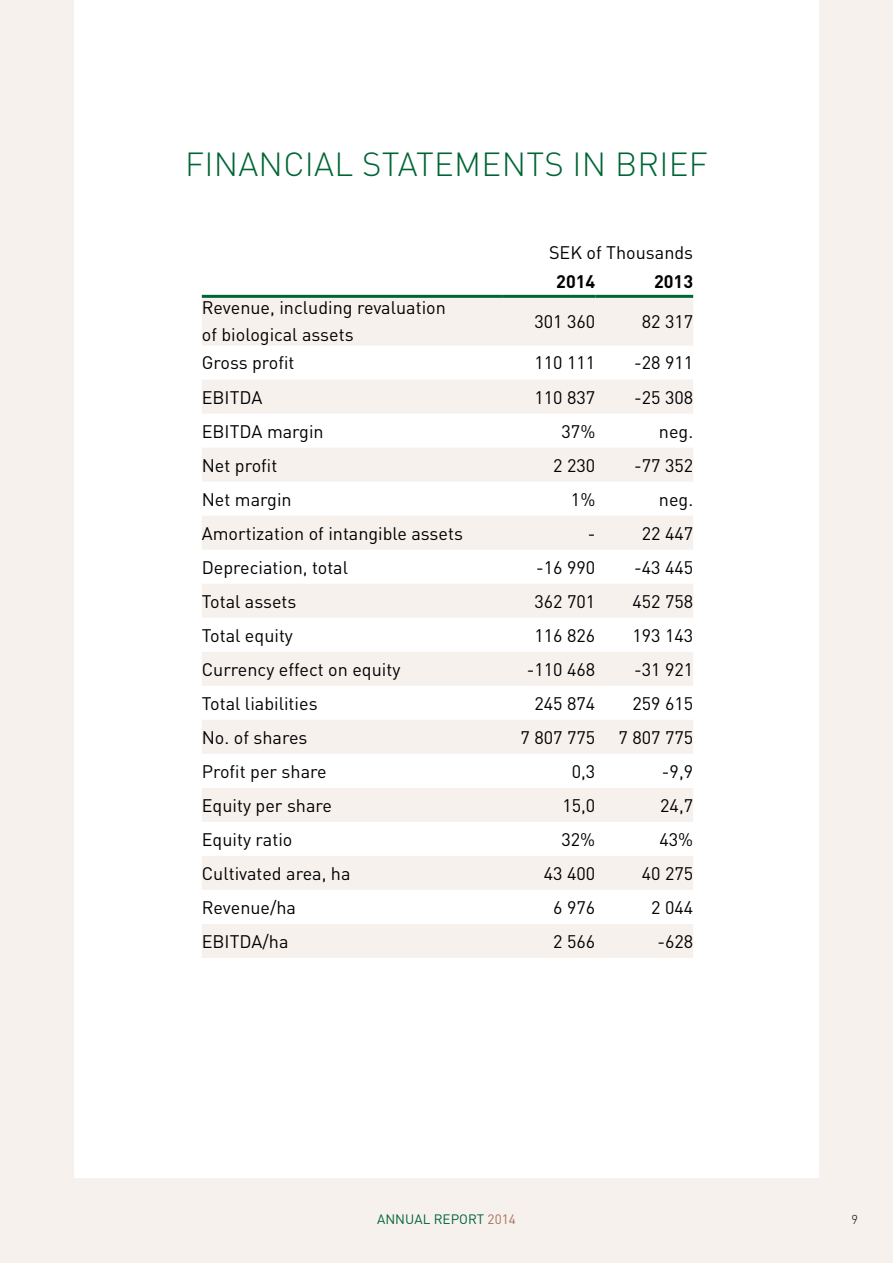
<style>
.page{position:relative;width:893px;height:1263px;background:#f7f1ee}
.page>*{position:absolute;margin:0;border:0;box-sizing:border-box;transform-origin:0 0}
.t1{font:300 33px "DIN Pro";letter-spacing:.01em;color:#006535}
.t2{font:18px/27px "DIN Pro";color:#000}
.t3{font:700 18px "DIN Pro";color:#000}
.t4{font:13.5px "DIN Pro";color:#006535}
.t5{font:300 12.75px "DIN Pro";color:#000}
.s1{color:#a76f5d}
</style>
<div class="page">
<div style="left:74px;top:0;width:745px;height:1178px;background:#fff"></div>
<svg style="left:202px;top:298px;width:491px;height:660px;fill:#f7f1ee"></svg>
<hr style="left:202px;top:295px;width:300px;height:3px;background:#006535">
<hr style="left:502px;top:295px;width:93px;height:3px;background:#006535">
<hr style="left:595px;top:295px;width:98px;height:3px;background:#006535">
<h1 class="t1" style="left:185px;top:142px;width:524px">FI NANCIAL STATEMENTS I N BRI EF</h1>
<p class="t2" style="left:202px;top:294px;width:246px">Revenue, including revaluation of biological assets</p>
<p class="t2" style="left:549px;top:238px;width:146px">SEK of Thousands</p>
<p class="t3" style="left:556px;top:270px;width:41px">2014</p>
<p class="t3" style="left:654px;top:270px;width:41px">2013</p>
<p class="t2" style="left:534px;top:307px;width:62px">301 360</p>
<p class="t2" style="left:642px;top:307px;width:53px">82 317</p>
<p class="t2" style="left:202px;top:349px;width:94px">Gross profit</p>
<p class="t2" style="left:534px;top:349px;width:62px">110 111</p>
<p class="t2" style="left:634px;top:349px;width:61px">-28 911</p>
<p class="t2" style="left:202px;top:383px;width:50px">EBITDA</p>
<p class="t2" style="left:534px;top:383px;width:62px">110 837</p>
<p class="t2" style="left:634px;top:383px;width:61px">-25 308</p>
<p class="t2" style="left:202px;top:417px;width:123px">EBITDA margin</p>
<p class="t2" style="left:561px;top:417px;width:35px">37%</p>
<p class="t2" style="left:659px;top:417px;width:36px">neg.</p>
<p class="t2" style="left:202px;top:451px;width:77px">N et profit</p>
<p class="t2" style="left:553px;top:451px;width:44px">2 230</p>
<p class="t2" style="left:634px;top:451px;width:61px">-77 352</p>
<p class="t2" style="left:202px;top:485px;width:91px">Net margin</p>
<p class="t2" style="left:571px;top:485px;width:26px">1%</p>
<p class="t2" style="left:659px;top:485px;width:36px">neg.</p>
<p class="t2" style="left:202px;top:519px;width:263px">Amortization of intangible assets</p>
<p class="t2" style="left:588px;top:519px;width:9px">-</p>
<p class="t2" style="left:642px;top:519px;width:53px">22 447</p>
<p class="t2" style="left:202px;top:553px;width:148px">Depreciation, total</p>
<p class="t2" style="left:536px;top:553px;width:61px">-16 990</p>
<p class="t2" style="left:634px;top:553px;width:61px">-43 445</p>
<p class="t2" style="left:202px;top:587px;width:96px">Total assets</p>
<p class="t2" style="left:534px;top:587px;width:62px">362 701</p>
<p class="t2" style="left:632px;top:587px;width:62px">452 758</p>
<p class="t2" style="left:202px;top:621px;width:93px">Total equity</p>
<p class="t2" style="left:534px;top:621px;width:62px">116 826</p>
<p class="t2" style="left:632px;top:621px;width:62px">193 143</p>
<p class="t2" style="left:202px;top:655px;width:200px">Currency effect on equity</p>
<p class="t2" style="left:527px;top:655px;width:70px">-110 468</p>
<p class="t2" style="left:634px;top:655px;width:61px">-31 921</p>
<p class="t2" style="left:202px;top:689px;width:117px">Total liabilities</p>
<p class="t2" style="left:534px;top:689px;width:62px">245 874</p>
<p class="t2" style="left:632px;top:689px;width:62px">259 615</p>
<p class="t2" style="left:202px;top:723px;width:107px">No. of shares</p>
<p class="t2" style="left:521px;top:723px;width:76px">7 807 775</p>
<p class="t2" style="left:618px;top:723px;width:76px">7 807 775</p>
<p class="t2" style="left:202px;top:757px;width:126px">Profit per share</p>
<p class="t2" style="left:572px;top:757px;width:25px">0,3</p>
<p class="t2" style="left:662px;top:757px;width:33px">-9,9</p>
<p class="t2" style="left:202px;top:791px;width:132px">Equity per share</p>
<p class="t2" style="left:562px;top:791px;width:34px">15,0</p>
<p class="t2" style="left:660px;top:791px;width:34px">24,7</p>
<p class="t2" style="left:202px;top:825px;width:92px">Equity ratio</p>
<p class="t2" style="left:561px;top:825px;width:35px">32%</p>
<p class="t2" style="left:659px;top:825px;width:35px">43%</p>
<p class="t2" style="left:202px;top:859px;width:150px">Cultivated area, ha</p>
<p class="t2" style="left:544px;top:859px;width:53px">43 400</p>
<p class="t2" style="left:642px;top:859px;width:53px">40 275</p>
<p class="t2" style="left:202px;top:893px;width:96px">Revenue/ha</p>
<p class="t2" style="left:553px;top:893px;width:44px">6 976</p>
<p class="t2" style="left:651px;top:893px;width:44px">2 044</p>
<p class="t2" style="left:202px;top:927px;width:88px">EBITDA/ha</p>
<p class="t2" style="left:553px;top:927px;width:44px">2 566</p>
<p class="t2" style="left:657px;top:927px;width:37px">-628</p>
<p class="t4" style="left:377px;top:1210px;width:10px">ANN</p>
<p class="t4" style="left:405px;top:1210px;width:112px">UAL REPORT <span class="s1">2014</span></p>
<p class="t5" style="left:851px;top:1210px;width:8px">9</p>
</div>
